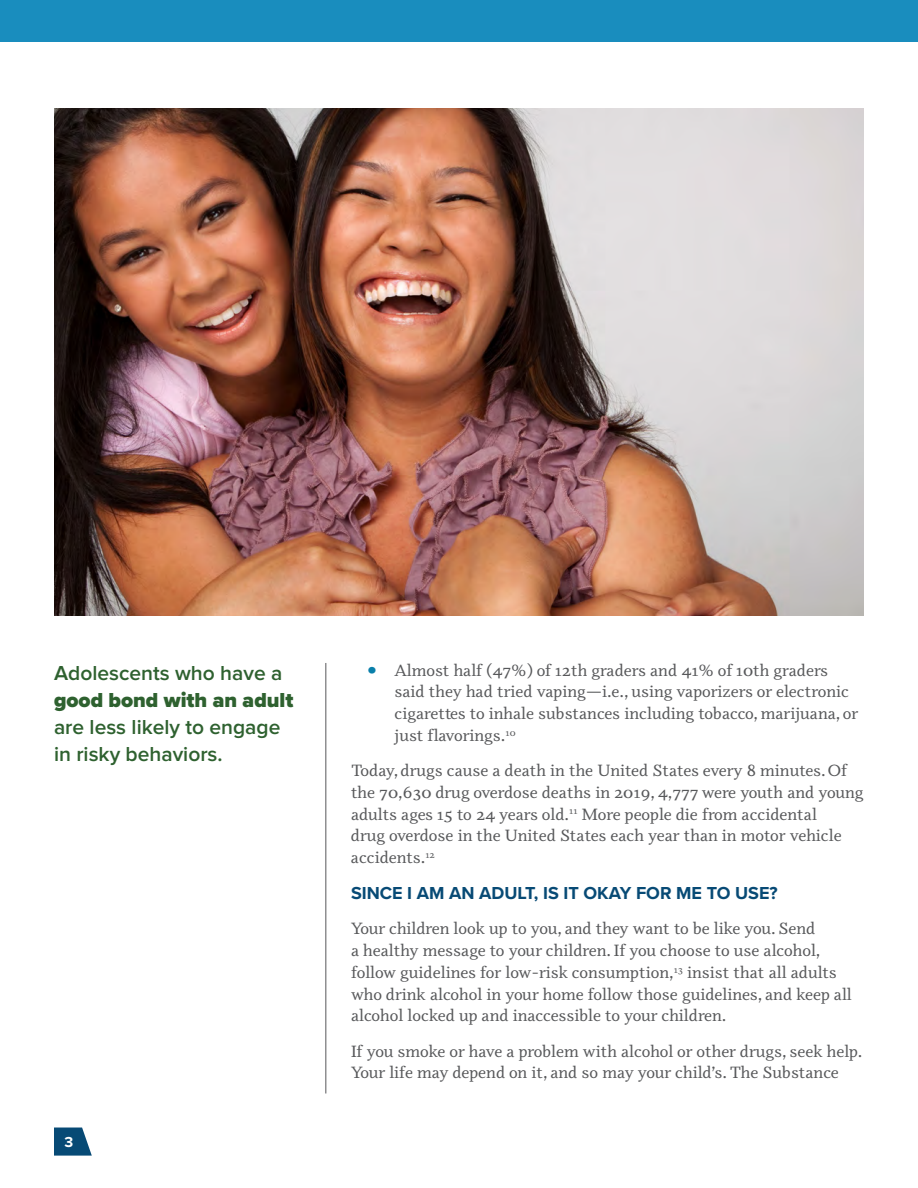
<style>
.page{position:relative;width:918px;height:1188px;background:#fff}
.page>*{position:absolute;margin:0;border:0;box-sizing:border-box;transform-origin:0 0}
.t1{font:600 21px/27px "Proxima Nova";color:#2e612f}
.t2{font:900 21px "Proxima Nova";color:#2e612f}
.t3{font:700 18px "Proxima Nova";color:#074a75}
.t4{font:16.5px/21.8px "Odile";color:#57585a}
.t5{font:700 15px "Proxima Nova";color:#fff}
.s1{font-weight:900;font-size:25.5px;color:#097faa}
</style>
<div class="page">
<div style="left:0;top:0;width:918px;height:42px;background:#198dbe"></div>
<img style="left:54px;top:108px;width:810px;height:508px">
<hr style="left:325px;top:663px;width:1px;height:431px;background:#57585a">
<svg style="left:54px;top:1128px;width:38px;height:28px"></svg>
<p class="t1" style="left:54px;top:659px;width:230px">Adolescents who have a</p>
<p class="t2" style="left:54px;top:684px;width:241px">good bond with an adult</p>
<p class="t1" style="left:54px;top:713px;width:228px">are less likely to engage in risky behaviors.</p>
<p class="t5" style="left:65px;top:1131px;width:10px">3</p>
<p class="t4" style="left:394px;top:659px;width:465px;text-indent:-27px"><span class="s1">•</span> Almost half (47%) of 12th graders and 41% of 10th graders said they had tried vaping—i.e., using vaporizers or electronic cigarettes to inhale substances including tobacco, marijuana, or just flavorings.<sup>10</sup></p>
<p class="t4" style="left:351px;top:759px;width:514px">Today, drugs cause a death in the United States every 8 minutes. Of the 70,630 drug overdose deaths in 2019, 4,777 were youth and young adults ages 15 to 24 years old.<sup>11</sup> More people die from accidental<br>drug overdose in the United States each year than in motor vehicle accidents.<sup>12</sup></p>
<p class="t3" style="left:351px;top:880px;width:428px">SINCE I AM AN ADULT, IS IT OKAY FOR ME TO USE?</p>
<p class="t4" style="left:351px;top:917px;width:502px">Your children look up to you, and they want to be like you. Send<br>a healthy message to your children. If you choose to use alcohol, follow guidelines for low-risk consumption,<sup>13</sup> insist that all adults who drink alcohol in your home follow those guidelines, and keep all alcohol locked up and inaccessible to your children.</p>
<p class="t4" style="left:351px;top:1040px;width:513px">If you smoke or have a problem with alcohol or other drugs, seek help.<br>Your life may depend on it, and so may your child’s. The Substance</p>
</div>
